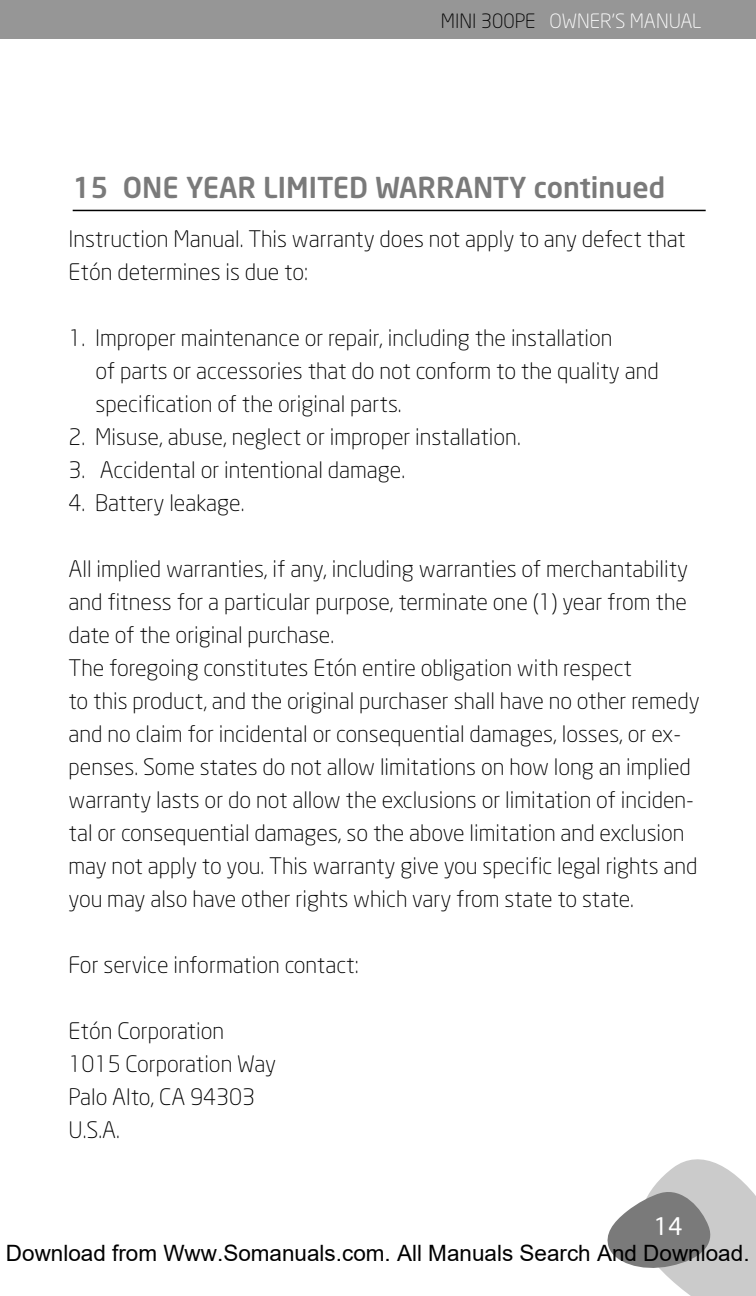
<style>
.page{position:relative;width:756px;height:1296px;background:#fff}
.page>*{position:absolute;margin:0;border:0;box-sizing:border-box;transform-origin:0 0}
.t1{font:500 28.5px "Neo Sans";color:#7a7a7a}
.t2{font:24px "Neo Sans";color:#fff}
.t3{font:300 22.5px/33px "Neo Sans";color:#000}
.t4{font:22.5px "Arial";color:#000}
.t5{font:300 19.5px "Neo Sans";color:#fff}
.s1{color:#000}
</style>
<div class="page">
<svg style="left:607px;top:1159px;width:149px;height:137px"></svg>
<div style="left:0;top:0;width:756px;height:39px;background:#969696"></div>
<hr style="left:73px;top:210px;width:633px;height:1px;background:#000">
<p class="t5" style="left:441px;top:9px;width:262px"><span class="s1">MINI 300PE</span> OWNER’S MANUAL</p>
<p class="t1" style="left:73px;top:169px;width:594px">15 ONE YEAR LIMITED WARRANTY continued</p>
<p class="t3" style="left:69px;top:222px;width:619px">Instruction Manual. This warranty does not apply to any defect that<br>Etón determines is due to:</p>
<p class="t3" style="left:96px;top:321px;width:565px;text-indent:-27px">1. Improper maintenance or repair, including the installation<br>of parts or accessories that do not conform to the quality and specification of the original parts.</p>
<p class="t3" style="left:69px;top:420px;width:454px">2. Misuse, abuse, neglect or improper installation.</p>
<p class="t3" style="left:69px;top:453px;width:338px">3. Accidental or intentional damage.</p>
<p class="t3" style="left:69px;top:486px;width:177px">4. Battery leakage.</p>
<p class="t3" style="left:69px;top:552px;width:633px">All implied warranties, if any, including warranties of merchantability and fitness for a particular purpose, terminate one (1) year from the date of the original purchase.<br>The foregoing constitutes Etón entire obligation with respect<br>to this product, and the original purchaser shall have no other remedy and no claim for incidental or consequential damages, losses, or ex&shy;penses. Some states do not allow limitations on how long an implied warranty lasts or do not allow the exclusions or limitation of inciden&shy;tal or consequential damages, so the above limitation and exclusion may not apply to you. This warranty give you specific legal rights and you may also have other rights which vary from state to state.</p>
<p class="t3" style="left:69px;top:948px;width:292px">For service information contact:</p>
<p class="t3" style="left:69px;top:1014px;width:209px">Etón Corporation<br>1015 Corporation Way<br>Palo Alto, CA 94303<br>U.S.A.</p>
<p class="t2" style="left:654px;top:1211px;width:31px">14</p>
<p class="t4" style="left:6px;top:1241px;width:745px">Download from Www.Somanuals.com. All Manuals Search And Download.</p>
</div>
